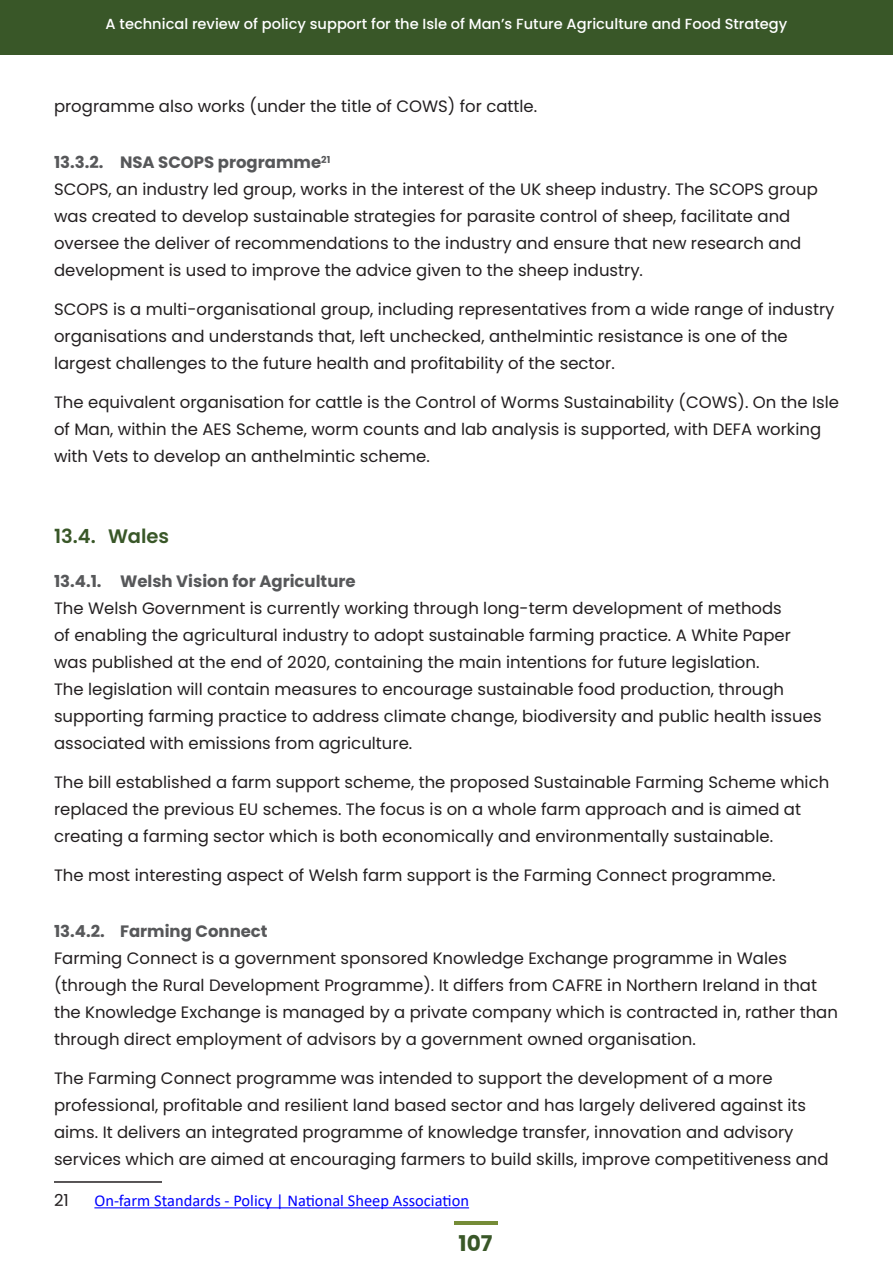
<style>
.page{position:relative;width:893px;height:1263px;background:#fff}
.page>*{position:absolute;margin:0;border:0;box-sizing:border-box;transform-origin:0 0}
.t1{font:700 21.75px "Poppins";color:#395728}
.t2{font:600 19.5px "Poppins";color:#395728}
.Footnote{font:16.5px/27px "Poppins";color:#231f20}
.t3{font:700 16.5px "Poppins";color:#57585a}
.Footnote-2{font:16.5px "Calibri";color:#00f}
.t4{font:500 14.55px "Poppins";color:#fff}
</style>
<div class="page">
<div style="left:0;top:0;width:893px;height:54px;background:#395728"></div>
<hr style="left:454px;top:1221px;width:43px;height:3px;background:#758c37">
<hr style="left:54px;top:1181px;width:108px;height:2px;background:#231f20">
<hr style="left:94px;top:1207px;width:375px;height:1px;background:#00f">
<p class="t4" style="left:106px;top:16px;width:683px">A technical review of policy support for the Isle of Man’s Future Agriculture and Food Strategy</p>
<p class="Footnote" style="left:54px;top:93px;width:485px">programme also works (under the title of COWS) for cattle.</p>
<p class="t3" style="left:54px;top:153px;width:278px">13.3.2. NSA SCOPS programme<sup>21</sup></p>
<p class="Footnote" style="left:54px;top:176px;width:765px">SCOPS, an industry led group, works in the interest of the UK sheep industry. The SCOPS group was created to develop sustainable strategies for parasite control of sheep, facilitate and oversee the deliver of recommendations to the industry and ensure that new research and development is used to improve the advice given to the sheep industry.</p>
<p class="Footnote" style="left:54px;top:296px;width:782px">SCOPS is a multi-organisational group, including representatives from a wide range of industry organisations and understands that, left unchecked, anthelmintic resistance is one of the largest challenges to the future health and profitability of the sector.</p>
<p class="Footnote" style="left:54px;top:389px;width:786px">The equivalent organisation for cattle is the Control of Worms Sustainability (COWS). On the Isle of Man, within the AES Scheme, worm counts and lab analysis is supported, with DEFA working with Vets to develop an anthelmintic scheme.</p>
<p class="t2" style="left:54px;top:525px;width:117px">13.4. Wales</p>
<p class="t3" style="left:54px;top:572px;width:303px">13.4.1. Welsh Vision for Agriculture</p>
<p class="Footnote" style="left:54px;top:595px;width:769px">The Welsh Government is currently working through long-term development of methods<br>of enabling the agricultural industry to adopt sustainable farming practice. A White Paper was published at the end of 2020, containing the main intentions for future legislation.<br>The legislation will contain measures to encourage sustainable food production, through supporting farming practice to address climate change, biodiversity and public health issues associated with emissions from agriculture.</p>
<p class="Footnote" style="left:54px;top:769px;width:777px">The bill established a farm support scheme, the proposed Sustainable Farming Scheme which replaced the previous EU schemes. The focus is on a whole farm approach and is aimed at creating a farming sector which is both economically and environmentally sustainable.</p>
<p class="Footnote" style="left:54px;top:862px;width:723px">The most interesting aspect of Welsh farm support is the Farming Connect programme.</p>
<p class="t3" style="left:54px;top:922px;width:215px">13.4.2. Farming Connect</p>
<p class="Footnote" style="left:54px;top:945px;width:785px">Farming Connect is a government sponsored Knowledge Exchange programme in Wales (through the Rural Development Programme). It differs from CAFRE in Northern Ireland in that the Knowledge Exchange is managed by a private company which is contracted in, rather than through direct employment of advisors by a government owned organisation.</p>
<p class="Footnote" style="left:54px;top:1065px;width:776px">The Farming Connect programme was intended to support the development of a more professional, profitable and resilient land based sector and has largely delivered against its aims. It delivers an integrated programme of knowledge transfer, innovation and advisory services which are aimed at encouraging farmers to build skills, improve competitiveness and</p>
<p class="Footnote" style="left:54px;top:1187px;width:16px">21</p>
<p class="Footnote-2" style="left:94px;top:1189px;width:376px">On-farm Standards - Policy | National Sheep Association</p>
<h1 class="t1" style="left:458px;top:1231px;width:35px">107</h1>
</div>
